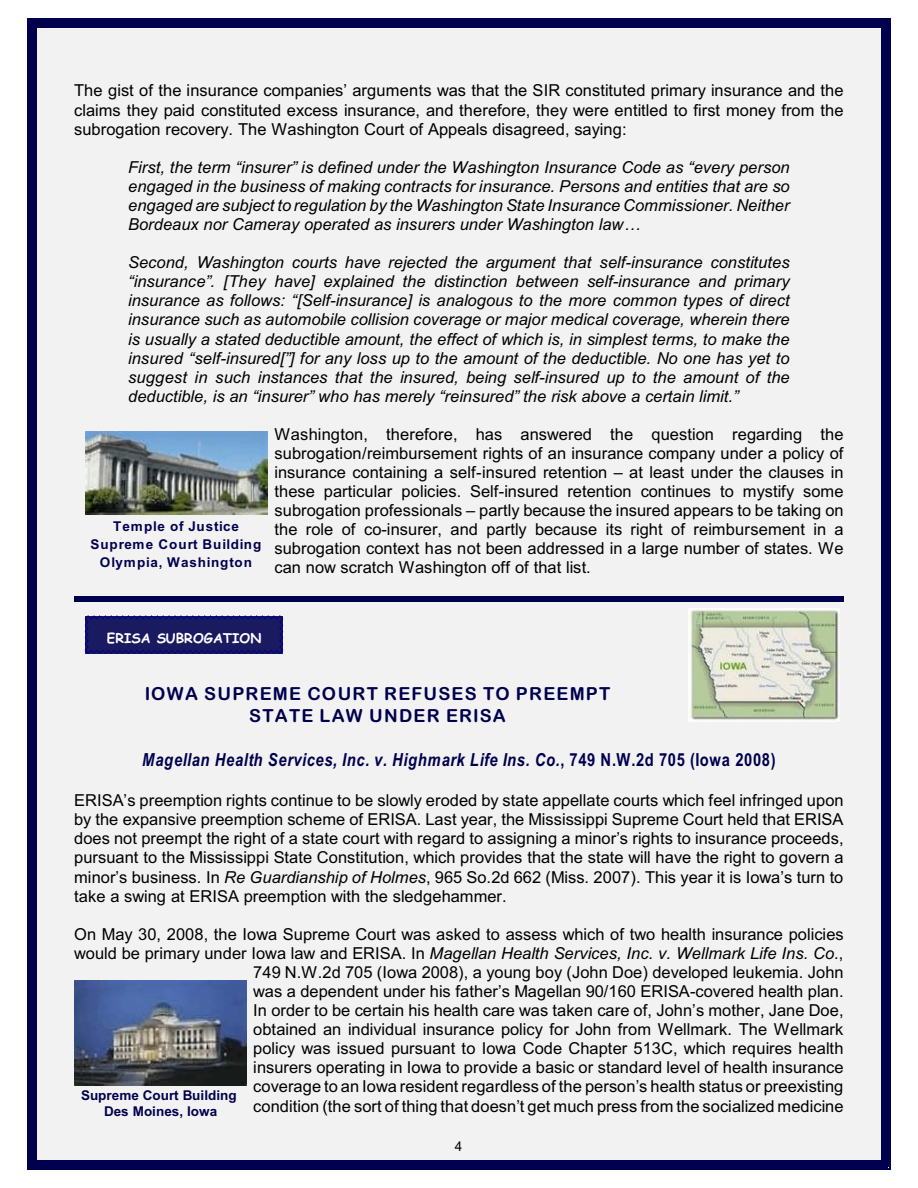
<style>
.page{position:relative;width:918px;height:1188px;background:#fff}
.page>*{position:absolute;margin:0;border:0;box-sizing:border-box;transform-origin:0 0}
.t1{font:italic 700 18px "Arial Narrow";letter-spacing:.04em;color:#00004f}
.t2{font:18px/22.5px "Arial Rounded MT Bold";letter-spacing:.065em;color:#00004f;text-align:center}
.t3{font:16.5px/19px "Arial";letter-spacing:.005em;color:#000;text-align:justify}
.t4{font:italic 16.5px/19px "Arial";color:#000;text-align:justify}
.t5{font:700 13.5px/17.9px "Arial";letter-spacing:.06em;color:#00004f;text-align:center}
.t6{font:700 13.5px/16.2px "Arial";color:#00004f;text-align:center}
.t7{font:700 13.5px "Comic Sans MS";color:#fff}
.t8{font:13.5px "Arial";color:#000}
.s1{font-style:normal}
.s2{font-style:italic}
</style>
<div class="page">
<div style="left:30px;top:21px;width:858px;height:1146px;background:#f2f2f2"></div>
<div style="left:30px;top:21px;width:7px;height:1146px;background:#00004f"></div>
<div style="left:881px;top:21px;width:7px;height:1146px;background:#00004f"></div>
<div style="left:30px;top:21px;width:858px;height:7px;background:#00004f"></div>
<div style="left:30px;top:1160px;width:858px;height:7px;background:#00004f"></div>
<hr style="left:27px;top:18px;width:1px;height:1152px;background:#00004f">
<hr style="left:890px;top:18px;width:1px;height:1152px;background:#00004f">
<hr style="left:27px;top:18px;width:864px;height:1px;background:#00004f">
<hr style="left:27px;top:1169px;width:864px;height:1px;background:#00004f">
<svg style="left:84px;top:615px;width:200px;height:39px;background:#1e1e68"></svg>
<div style="left:74px;top:596px;width:769px;height:5px;background:#00004f"></div>
<img style="left:85px;top:431px;width:183px;height:84px">
<img style="left:689px;top:608px;width:150px;height:114px">
<img style="left:75px;top:980px;width:172px;height:105px">
<p class="t3" style="left:74px;top:83px;width:771px">The gist of the insurance companies’ arguments was that the SIR constituted primary insurance and the claims they paid constituted excess insurance, and therefore, they were entitled to first money from the subrogation recovery. The Washington Court of Appeals disagreed, saying:</p>
<p class="t4" style="left:128px;top:159px;width:663px">First, the term “insurer” is defined under the Washington Insurance Code as “every person engaged in the business of making contracts for insurance. Persons and entities that are so engaged are subject to regulation by the Washington State Insurance Commissioner. Neither Bordeaux nor Cameray operated as insurers under Washington law…</p>
<p class="t4" style="left:128px;top:254px;width:663px">Second, Washington courts have rejected the argument that self-insurance constitutes “insurance”. [They have] explained the distinction between self-insurance and primary insurance as follows: “[Self-insurance] is analogous to the more common types of direct insurance such as automobile collision coverage or major medical coverage, wherein there is usually a stated deductible amount, the effect of which is, in simplest terms, to make the insured “self-insured[”] for any loss up to the amount of the deductible. No one has yet to suggest in such instances that the insured, being self-insured up to the amount of the deductible, is an “insurer” who has merely “reinsured” the risk above a certain limit.”</p>
<p class="t3" style="left:274px;top:426px;width:571px">Washington, therefore, has answered the question regarding the subrogation/reimbursement rights of an insurance company under a policy of insurance containing a self-insured retention – at least under the clauses in these particular policies. Self-insured retention continues to mystify some subrogation professionals – partly because the insured appears to be taking on the role of co-insurer, and partly because its right of reimbursement in a subrogation context has not been addressed in a large number of states. We can now scratch Washington off of that list.</p>
<p class="t5" style="left:90px;top:519px;width:173px">Temple of Justice<br>Supreme Court Building<br>Olympia, Washington</p>
<p class="t7" style="left:107px;top:632px;width:156px">ERISA SUBROGATION</p>
<p class="t2" style="left:145px;top:684px;width:467px">IOWA SUPREME COURT REFUSES TO PREEMPT<br>STATE LAW UNDER ERISA</p>
<p class="t1" style="left:142px;top:752px;width:635px">Magellan Health Services, Inc. v. Highmark Life Ins. Co.<span class="s1">, 749 N.W.2d 705 (Iowa 2008)</span></p>
<p class="t3" style="left:74px;top:792px;width:771px">ERISA’s preemption rights continue to be slowly eroded by state appellate courts which feel infringed upon by the expansive preemption scheme of ERISA. Last year, the Mississippi Supreme Court held that ERISA does not preempt the right of a state court with regard to assigning a minor’s rights to insurance proceeds, pursuant to the Mississippi State Constitution, which provides that the state will have the right to govern a minor’s business. In <span class="s2">Re Guardianship of Holmes</span>, 965 So.2d 662 (Miss. 2007). This year it is Iowa’s turn to take a swing at ERISA preemption with the sledgehammer.</p>
<p class="t3" style="left:74px;top:926px;width:771px;text-align:right">On May 30, 2008, the Iowa Supreme Court was asked to assess which of two health insurance policies would be primary under Iowa law and ERISA. In <span class="s2">Magellan Health Services, Inc. v. Wellmark Life Ins. Co.</span>, 749 N.W.2d 705 (Iowa 2008), a young boy (John Doe) developed leukemia. John<br>was a dependent under his father’s Magellan 90/160 ERISA-covered health plan.<br>In order to be certain his health care was taken care of, John’s mother, Jane Doe,<br>obtained an individual insurance policy for John from Wellmark. The Wellmark<br>policy was issued pursuant to Iowa Code Chapter 513C, which requires health<br>insurers operating in Iowa to provide a basic or standard level of health insurance<br>coverage to an Iowa resident regardless of the person’s health status or preexisting<br>condition (the sort of thing that doesn’t get much press from the socialized medicine</p>
<p class="t6" style="left:81px;top:1088px;width:157px">Supreme Court Building<br>Des Moines, Iowa</p>
<p class="t8" style="left:455px;top:1141px;width:9px">4</p>
</div>
